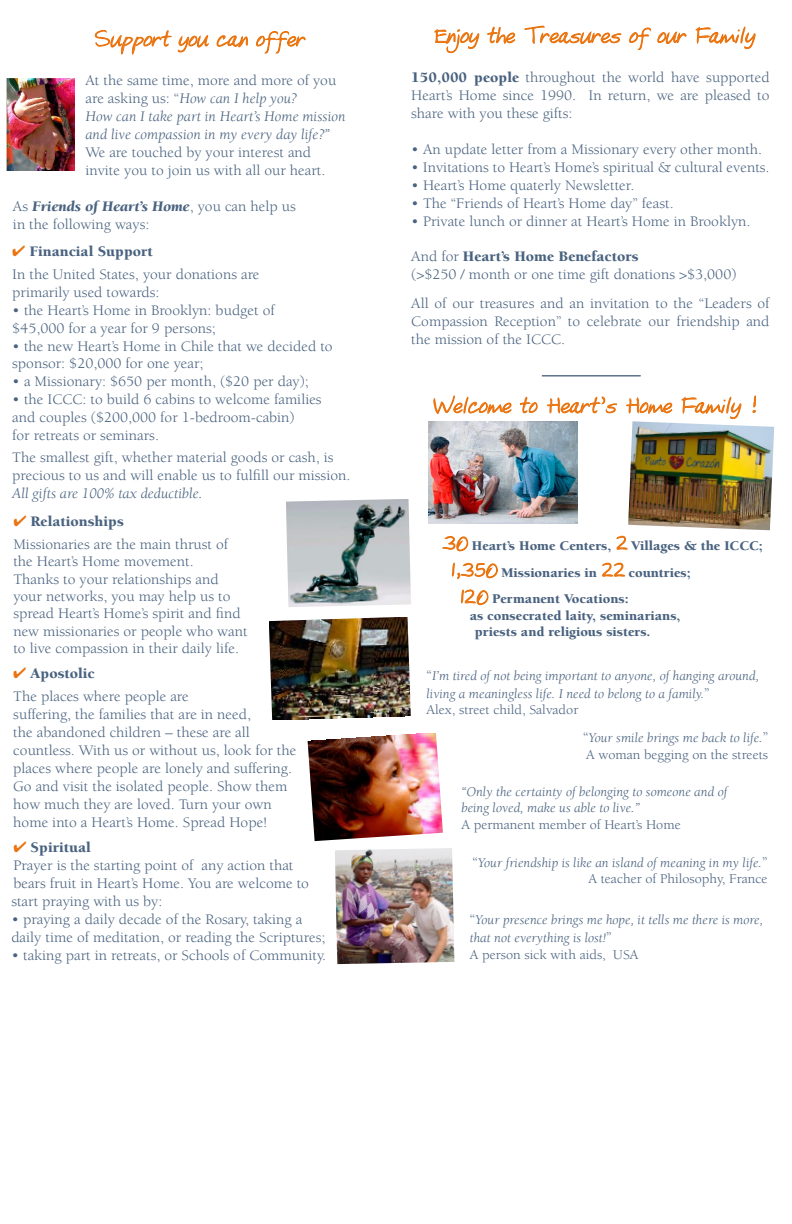
<style>
.page{position:relative;width:792px;height:1224px;background:#fff}
.page>*{position:absolute;margin:0;border:0;box-sizing:border-box;transform-origin:0 0}
.t1{font:22.4px "Kyles Hand";color:#ea7410;scale:1.04 1}
.Body_Text{font:15px/18px "Berkeley";color:#49627f;scale:1.04 1}
.t2{font:italic 15px "Berkeley";color:#49627f;scale:1.04 1}
.heading_2{font:900 15px "Berkeley";color:#49627f;scale:1.04 1}
.t3{font:italic 900 15px "Berkeley";color:#49627f;scale:1.04 1}
.t4{font:italic 13.7px/16.5px "Berkeley";color:#49627f;text-align:right;scale:1.04 1}
.t5{font:900 13.7px "Berkeley";color:#49627f;scale:1.04 1}
.t6{font:13.7px "Berkeley";color:#49627f;scale:1.04 1}
.s1{font-style:normal}
.s2{font-weight:400;font-style:normal}
.s3{color:#ea7410}
.s4{font-style:italic}
.s5{font-weight:900}
.s6{font-weight:400}
.s7{font-family:"Kyles Hand";font-weight:400;font-size:22.4px;color:#ea7410}
.s8{font-style:normal;font-size:15px}
</style>
<div class="page">
<svg style="left:95px;top:30px;width:77px;height:25px"></svg>
<svg style="left:178px;top:35px;width:31px;height:18px"></svg>
<svg style="left:217px;top:35px;width:31px;height:13px"></svg>
<svg style="left:256px;top:31px;width:50px;height:23px"></svg>
<img style="left:7px;top:79px;width:68px;height:92px">
<img style="left:335px;top:848px;width:119px;height:116px">
<img style="left:286px;top:499px;width:125px;height:108px">
<img style="left:308px;top:733px;width:135px;height:108px">
<img style="left:269px;top:617px;width:142px;height:103px">
<svg style="left:434px;top:29px;width:45px;height:24px"></svg>
<svg style="left:487px;top:27px;width:29px;height:17px"></svg>
<svg style="left:524px;top:26px;width:97px;height:18px"></svg>
<svg style="left:629px;top:27px;width:22px;height:23px"></svg>
<svg style="left:657px;top:31px;width:30px;height:13px"></svg>
<svg style="left:695px;top:26px;width:61px;height:23px"></svg>
<svg style="left:433px;top:395px;width:79px;height:19px"></svg>
<svg style="left:520px;top:397px;width:18px;height:16px"></svg>
<svg style="left:547px;top:396px;width:70px;height:18px"></svg>
<svg style="left:626px;top:397px;width:47px;height:17px"></svg>
<svg style="left:681px;top:396px;width:61px;height:23px"></svg>
<svg style="left:752px;top:395px;width:4px;height:18px"></svg>
<hr style="left:542px;top:375px;width:99px;height:1px;background:#49627f">
<img style="left:429px;top:422px;width:149px;height:101px">
<img style="left:628px;top:421px;width:146px;height:109px">
<svg style="left:441px;top:536px;width:27px;height:15px"></svg>
<svg style="left:616px;top:536px;width:12px;height:14px"></svg>
<svg style="left:452px;top:562px;width:46px;height:17px"></svg>
<svg style="left:602px;top:563px;width:23px;height:14px"></svg>
<svg style="left:461px;top:589px;width:28px;height:16px"></svg>
<p class="t1" style="left:94px;top:23px;width:205px">Support you can offer</p>
<p class="Body_Text" style="left:85px;top:72px;width:243px">At the same time, more and more of you</p>
<p class="t2" style="left:85px;top:91px;width:205px"><span class="s1">are asking us: “</span>How can I help you?</p>
<p class="t2" style="left:85px;top:109px;width:251px">How can I take part in Heart’s Home mission</p>
<p class="t2" style="left:85px;top:127px;width:236px">and live compassion in my every day life?”</p>
<p class="Body_Text" style="left:85px;top:144px;width:219px">We are touched by your interest and</p>
<p class="Body_Text" style="left:85px;top:162px;width:232px">invite you to join us with all our heart.</p>
<p class="t3" style="left:13px;top:199px;width:274px"><span class="s2">As</span> Friends of Heart’s Home<span class="s2">, you can help us</span></p>
<p class="Body_Text" style="left:13px;top:216px;width:133px">in the following ways:</p>
<p class="heading_2" style="left:12px;top:243px;width:137px"><span class="s3">✔</span> Financial Support</p>
<p class="Body_Text" style="left:12px;top:265px;width:239px">In the United States, your donations are</p>
<p class="Body_Text" style="left:12px;top:283px;width:143px">primarily used towards:</p>
<p class="Body_Text" style="left:12px;top:301px;width:254px">• the Heart’s Home in Brooklyn: budget of</p>
<p class="Body_Text" style="left:12px;top:319px;width:197px">$45,000 for a year for 9 persons;</p>
<p class="Body_Text" style="left:12px;top:337px;width:310px">• the new Heart’s Home in Chile that we decided to</p>
<p class="Body_Text" style="left:12px;top:355px;width:185px">sponsor: $20,000 for one year;</p>
<p class="Body_Text" style="left:12px;top:373px;width:287px">• a Missionary: $650 per month, ($20 per day);</p>
<p class="Body_Text" style="left:12px;top:391px;width:299px">• the ICCC: to build 6 cabins to welcome families</p>
<p class="Body_Text" style="left:12px;top:409px;width:273px">and couples ($200,000 for 1-bedroom-cabin)</p>
<p class="Body_Text" style="left:12px;top:427px;width:143px">for retreats or seminars.</p>
<p class="Body_Text" style="left:12px;top:448px;width:327px">The smallest gift, whether material goods or cash, is precious to us and will enable us to fulfill our mission.<br><span class="s4">All gifts are 100% tax deductible.</span></p>
<p class="heading_2" style="left:13px;top:514px;width:108px"><span class="s3">✔</span> Relationships</p>
<p class="Body_Text" style="left:13px;top:535px;width:208px;line-height:17.5px">Missionaries are the main thrust of the Heart’s Home movement.</p>
<p class="Body_Text" style="left:13px;top:570px;width:227px;line-height:17.5px">Thanks to your relationships and your networks, you may help us to spread Heart’s Home’s spirit and find new missionaries or people who want to live compassion in their daily life.</p>
<p class="heading_2" style="left:13px;top:665px;width:80px"><span class="s3">✔</span> Apostolic</p>
<p class="Body_Text" style="left:13px;top:688px;width:274px">The places where people are<br>suffering, the families that are in need,<br>the abandoned children – these are all countless. With us or without us, look for the places where people are lonely and suffering.</p>
<p class="Body_Text" style="left:13px;top:777px;width:265px">Go and visit the isolated people. Show them</p>
<p class="Body_Text" style="left:13px;top:795px;width:250px">how much they are loved. Turn your own</p>
<p class="Body_Text" style="left:13px;top:813px;width:246px">home into a Heart’s Home. Spread Hope!</p>
<p class="heading_2" style="left:13px;top:839px;width:76px"><span class="s3">✔</span> Spiritual</p>
<p class="Body_Text" style="left:13px;top:856px;width:271px">Prayer is the starting point of any action that</p>
<p class="Body_Text" style="left:13px;top:874px;width:286px">bears fruit in Heart’s Home. You are welcome to</p>
<p class="Body_Text" style="left:11px;top:892px;width:147px">start praying with us by:</p>
<p class="Body_Text" style="left:11px;top:910px;width:281px">• praying a daily decade of the Rosary, taking a</p>
<p class="Body_Text" style="left:11px;top:928px;width:304px">daily time of meditation, or reading the Scriptures;</p>
<p class="Body_Text" style="left:11px;top:946px;width:304px">• taking part in retreats, or Schools of Community.</p>
<p class="t1" style="left:433px;top:20px;width:311px">Enjoy the Treasures of our Family</p>
<p class="Body_Text" style="left:411px;top:69px;width:346px;text-align:justify"><span class="s5">150,000 people</span> throughout the world have supported Heart’s Home since 1990. In return, we are pleased to share with you these gifts:</p>
<p class="Body_Text" style="left:411px;top:140px;width:339px">• An update letter from a Missionary every other month.</p>
<p class="Body_Text" style="left:411px;top:158px;width:346px">• Invitations to Heart’s Home’s spiritual &amp; cultural events.</p>
<p class="Body_Text" style="left:411px;top:176px;width:216px">• Heart’s Home quaterly Newsletter.</p>
<p class="Body_Text" style="left:411px;top:194px;width:254px">• The “Friends of Heart’s Home day” feast.</p>
<p class="Body_Text" style="left:411px;top:212px;width:328px">• Private lunch or dinner at Heart’s Home in Brooklyn.</p>
<p class="heading_2" style="left:411px;top:249px;width:220px"><span class="s6">And for</span> Heart’s Home Benefactors</p>
<p class="Body_Text" style="left:411px;top:266px;width:314px">(&gt;$250 / month or one time gift donations &gt;$3,000)</p>
<p class="Body_Text" style="left:411px;top:294px;width:346px;text-align:justify">All of our treasures and an invitation to the “Leaders of Compassion Reception” to celebrate our friendship and the mission of the ICCC.</p>
<p class="t1" style="left:432px;top:390px;width:313px">Welcome to Heart’s Home Family !</p>
<p class="t5" style="left:441px;top:538px;width:310px"><span class="s7">30</span> Heart’s Home Centers, <span class="s7">2</span> Villages &amp; the ICCC;</p>
<p class="t5" style="left:451px;top:565px;width:232px"><span class="s7">1,350</span> Missionaries in <span class="s7">22</span> countries;</p>
<p class="t5" style="left:460px;top:592px;width:164px"><span class="s7">120</span> Permanent Vocations:</p>
<p class="t5" style="left:470px;top:608px;width:204px">as consecrated laity, seminarians,</p>
<p class="t5" style="left:475px;top:625px;width:170px">priests and religious sisters.</p>
<p class="t4" style="left:427px;top:668px;width:321px"><span class="s8">“</span>I’m tired of not being important to anyone, of hanging around,</p>
<p class="t4" style="left:427px;top:686px;width:274px">living a meaningless life. I need to belong to a family.<span class="s8">”</span></p>
<p class="t6" style="left:427px;top:703px;width:147px">Alex, street child, Salvador</p>
<p class="t4" style="left:583px;top:730px;width:180px"><span class="s8">“</span>Your smile brings me back to life.<span class="s8">”</span></p>
<p class="t6" style="left:586px;top:747px;width:177px">A woman begging on the streets</p>
<p class="t4" style="left:461px;top:784px;width:257px">“Only the certainty of belonging to someone and of</p>
<p class="t4" style="left:461px;top:800px;width:173px">being loved, make us able to live.”</p>
<p class="t6" style="left:461px;top:817px;width:212px">A permanent member of Heart’s Home</p>
<p class="t4" style="left:472px;top:854px;width:285px"><span class="s8">“</span>Your friendship is like an island of meaning in my life.<span class="s8">”<br></span><span class="s1">A teacher of Philosophy, France</span></p>
<p class="t4" style="left:470px;top:912px;width:284px"><span class="s8">“</span>Your presence brings me hope, it tells me there is more,</p>
<p class="t4" style="left:470px;top:930px;width:138px">that not everything is lost!<span class="s8">”</span></p>
<p class="t6" style="left:470px;top:947px;width:164px">A person sick with aids, USA</p>
</div>
